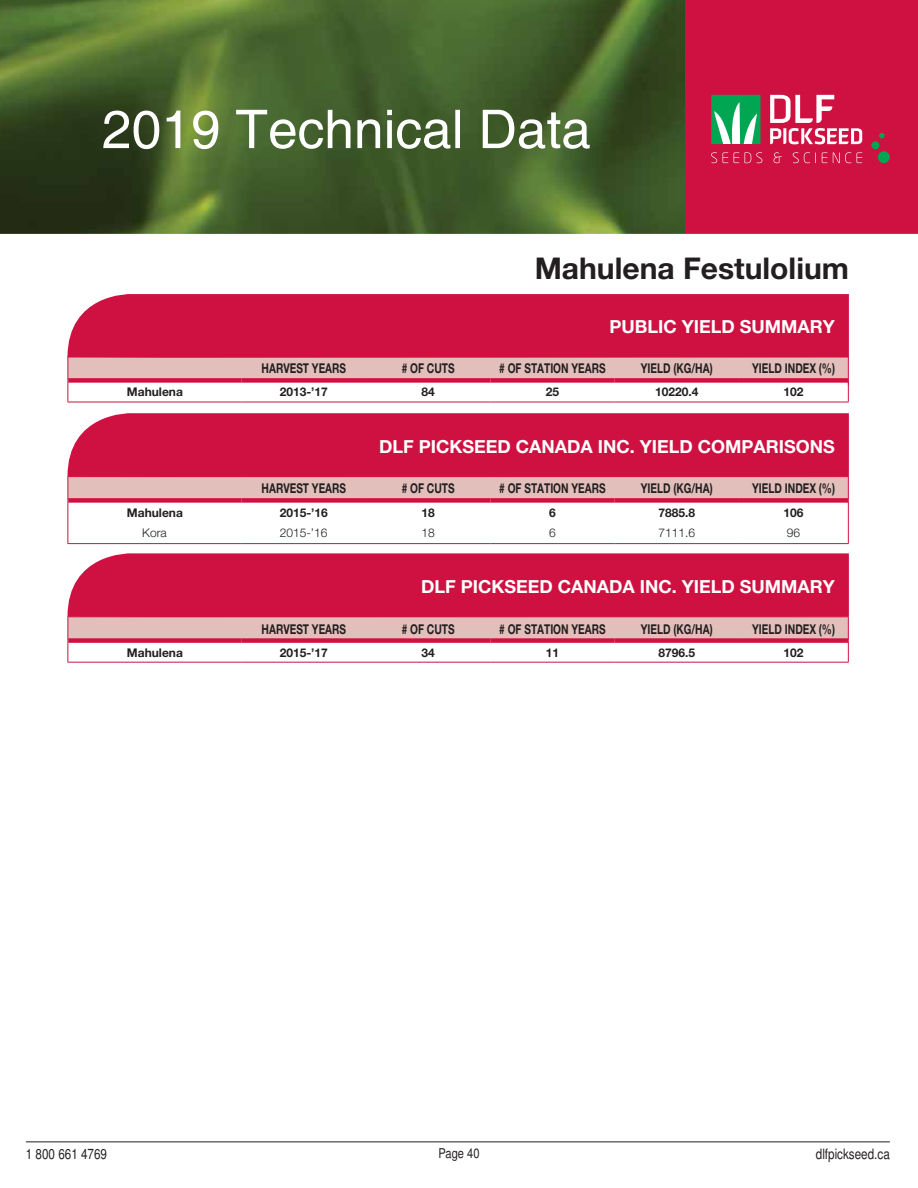
<style>
.page{position:relative;width:918px;height:1188px;background:#fff}
.page>*{position:absolute;margin:0;border:0;box-sizing:border-box;transform-origin:0 0}
.t1{font:53.4px "Helvetica";color:#fff}
.t2{font:700 30px "Helvetica Neue";color:#231f20}
.t3{font:700 18px "Helvetica Neue";color:#fff}
.t4{font:condensed 14.25px "Helvetica";color:#231f20}
.t5{font:700 13.5px "Helvetica Neue";color:#231f20;scale:.75 1}
.t6{font:condensed 13.5px "Helvetica";color:#231f20}
.t7{font:700 12px "Helvetica Neue";color:#231f20}
.t8{font:300 12px "Helvetica Neue";color:#231f20}
</style>
<div class="page">
<hr style="left:26px;top:1142px;width:864px;height:1px;background:#231f20">
<hr style="left:68px;top:402px;width:174px;height:1px;background:#ce1141">
<hr style="left:242px;top:402px;width:124px;height:1px;background:#ce1141">
<hr style="left:366px;top:402px;width:124px;height:1px;background:#ce1141">
<hr style="left:490px;top:402px;width:125px;height:1px;background:#ce1141">
<hr style="left:615px;top:402px;width:124px;height:1px;background:#ce1141">
<hr style="left:739px;top:402px;width:110px;height:1px;background:#ce1141">
<svg style="left:68px;top:358px;width:781px;height:44px"></svg>
<hr style="left:848px;top:294px;width:1px;height:91px;background:#ce1141">
<div style="left:68px;top:378px;width:174px;height:5px;background:#ce1141"></div>
<div style="left:242px;top:378px;width:124px;height:5px;background:#ce1141"></div>
<div style="left:366px;top:378px;width:124px;height:5px;background:#ce1141"></div>
<div style="left:490px;top:378px;width:125px;height:5px;background:#ce1141"></div>
<div style="left:615px;top:378px;width:124px;height:5px;background:#ce1141"></div>
<div style="left:739px;top:378px;width:109px;height:5px;background:#ce1141"></div>
<svg style="left:68px;top:477px;width:781px;height:66px"></svg>
<hr style="left:68px;top:543px;width:174px;height:1px;background:#ce1141">
<hr style="left:242px;top:543px;width:124px;height:1px;background:#ce1141">
<hr style="left:366px;top:543px;width:124px;height:1px;background:#ce1141">
<hr style="left:490px;top:543px;width:125px;height:1px;background:#ce1141">
<hr style="left:615px;top:543px;width:124px;height:1px;background:#ce1141">
<hr style="left:739px;top:543px;width:110px;height:1px;background:#ce1141">
<hr style="left:68px;top:662px;width:174px;height:1px;background:#ce1141">
<hr style="left:242px;top:662px;width:124px;height:1px;background:#ce1141">
<hr style="left:366px;top:662px;width:124px;height:1px;background:#ce1141">
<hr style="left:490px;top:662px;width:125px;height:1px;background:#ce1141">
<hr style="left:615px;top:662px;width:124px;height:1px;background:#ce1141">
<hr style="left:739px;top:662px;width:110px;height:1px;background:#ce1141">
<svg style="left:68px;top:617px;width:781px;height:45px"></svg>
<div style="left:68px;top:638px;width:174px;height:5px;background:#ce1141"></div>
<div style="left:242px;top:638px;width:124px;height:5px;background:#ce1141"></div>
<div style="left:366px;top:638px;width:124px;height:5px;background:#ce1141"></div>
<div style="left:490px;top:638px;width:125px;height:5px;background:#ce1141"></div>
<div style="left:615px;top:638px;width:124px;height:5px;background:#ce1141"></div>
<div style="left:739px;top:638px;width:109px;height:5px;background:#ce1141"></div>
<div style="left:67px;top:294px;width:781px;height:64px;background:#ce1141"></div>
<div style="left:68px;top:413px;width:781px;height:64px;background:#ce1141"></div>
<div style="left:68px;top:553px;width:781px;height:64px;background:#ce1141"></div>
<img style="left:0;top:0;width:686px;height:234px">
<div style="left:686px;top:0;width:232px;height:236px;background:#ce1141"></div>
<div style="left:0;top:234px;width:918px;height:6px;background:#fff"></div>
<svg style="left:711px;top:95px;width:49px;height:49px;background:#45bd7f"></svg>
<svg style="left:879px;top:133px;width:6px;height:6px"></svg>
<div style="left:871px;top:141px;width:8px;height:8px;background:#00a651;border-radius:50%"></div>
<div style="left:878px;top:151px;width:12px;height:12px;background:#00a651;border-radius:50%"></div>
<svg style="left:711px;top:152px;width:6px;height:11px"></svg>
<svg style="left:723px;top:152px;width:5px;height:11px"></svg>
<svg style="left:734px;top:152px;width:5px;height:11px"></svg>
<svg style="left:745px;top:152px;width:17px;height:11px"></svg>
<svg style="left:793px;top:152px;width:23px;height:11px"></svg>
<svg style="left:822px;top:152px;width:5px;height:11px"></svg>
<svg style="left:833px;top:152px;width:18px;height:11px"></svg>
<svg style="left:857px;top:152px;width:5px;height:11px"></svg>
<svg style="left:774px;top:152px;width:8px;height:11px"></svg>
<svg style="left:770px;top:95px;width:92px;height:49px"></svg>
<h1 class="t1" style="left:102px;top:98px;width:491px">2019 Technical Data</h1>
<h2 class="t2" style="left:535px;top:244px;width:316px">Mahulena Festulolium</h2>
<h3 class="t3" style="left:609px;top:312px;width:227px">PUBLIC YIELD SUMMARY</h3>
<p class="t5" style="left:262px;top:358px;width:114px">HARVEST YEARS</p>
<p class="t5" style="left:402px;top:358px;width:72px"># OF CUTS</p>
<p class="t5" style="left:499px;top:358px;width:143px"># OF STATION YEARS</p>
<p class="t5" style="left:641px;top:358px;width:97px">YIELD (KG/HA)</p>
<p class="t5" style="left:752px;top:358px;width:112px">YIELD INDEX (%)</p>
<p class="t7" style="left:127px;top:383px;width:57px">Mahulena</p>
<p class="t7" style="left:280px;top:383px;width:50px">2013-’17</p>
<p class="t7" style="left:421px;top:383px;width:15px">84</p>
<p class="t7" style="left:546px;top:383px;width:15px">25</p>
<p class="t7" style="left:655px;top:383px;width:45px">10220.4</p>
<p class="t7" style="left:783px;top:383px;width:22px">102</p>
<h3 class="t3" style="left:379px;top:432px;width:457px">DLF PICKSEED CANADA INC. YIELD COMPARISONS</h3>
<p class="t5" style="left:262px;top:478px;width:114px">HARVEST YEARS</p>
<p class="t5" style="left:402px;top:478px;width:72px"># OF CUTS</p>
<p class="t5" style="left:499px;top:478px;width:143px"># OF STATION YEARS</p>
<p class="t5" style="left:641px;top:478px;width:97px">YIELD (KG/HA)</p>
<p class="t5" style="left:752px;top:478px;width:112px">YIELD INDEX (%)</p>
<p class="t7" style="left:127px;top:503px;width:57px">Mahulena</p>
<p class="t7" style="left:280px;top:503px;width:50px">2015-’16</p>
<p class="t7" style="left:421px;top:503px;width:15px">18</p>
<p class="t7" style="left:549px;top:503px;width:8px">6</p>
<p class="t7" style="left:658px;top:503px;width:38px">7885.8</p>
<p class="t7" style="left:783px;top:503px;width:22px">106</p>
<p class="t8" style="left:142px;top:523px;width:26px">Kora</p>
<p class="t8" style="left:280px;top:523px;width:49px">2015-’16</p>
<p class="t8" style="left:422px;top:523px;width:15px">18</p>
<p class="t8" style="left:549px;top:523px;width:8px">6</p>
<p class="t8" style="left:658px;top:523px;width:38px">7111.6</p>
<p class="t8" style="left:787px;top:523px;width:15px">96</p>
<h3 class="t3" style="left:421px;top:572px;width:415px">DLF PICKSEED CANADA INC. YIELD SUMMARY</h3>
<p class="t5" style="left:262px;top:618px;width:114px">HARVEST YEARS</p>
<p class="t5" style="left:402px;top:618px;width:72px"># OF CUTS</p>
<p class="t5" style="left:499px;top:618px;width:143px"># OF STATION YEARS</p>
<p class="t5" style="left:641px;top:618px;width:97px">YIELD (KG/HA)</p>
<p class="t5" style="left:752px;top:618px;width:112px">YIELD INDEX (%)</p>
<p class="t7" style="left:127px;top:643px;width:57px">Mahulena</p>
<p class="t7" style="left:280px;top:643px;width:50px">2015-’17</p>
<p class="t7" style="left:421px;top:643px;width:15px">34</p>
<p class="t7" style="left:546px;top:643px;width:15px">11</p>
<p class="t7" style="left:658px;top:643px;width:38px">8796.5</p>
<p class="t7" style="left:783px;top:643px;width:22px">102</p>
<p class="t4" style="left:26px;top:1145px;width:83px">1 800 661 4769</p>
<p class="t6" style="left:438px;top:1145px;width:43px">Page 40</p>
<p class="t4" style="left:816px;top:1145px;width:75px">dlfpickseed.ca</p>
</div>
